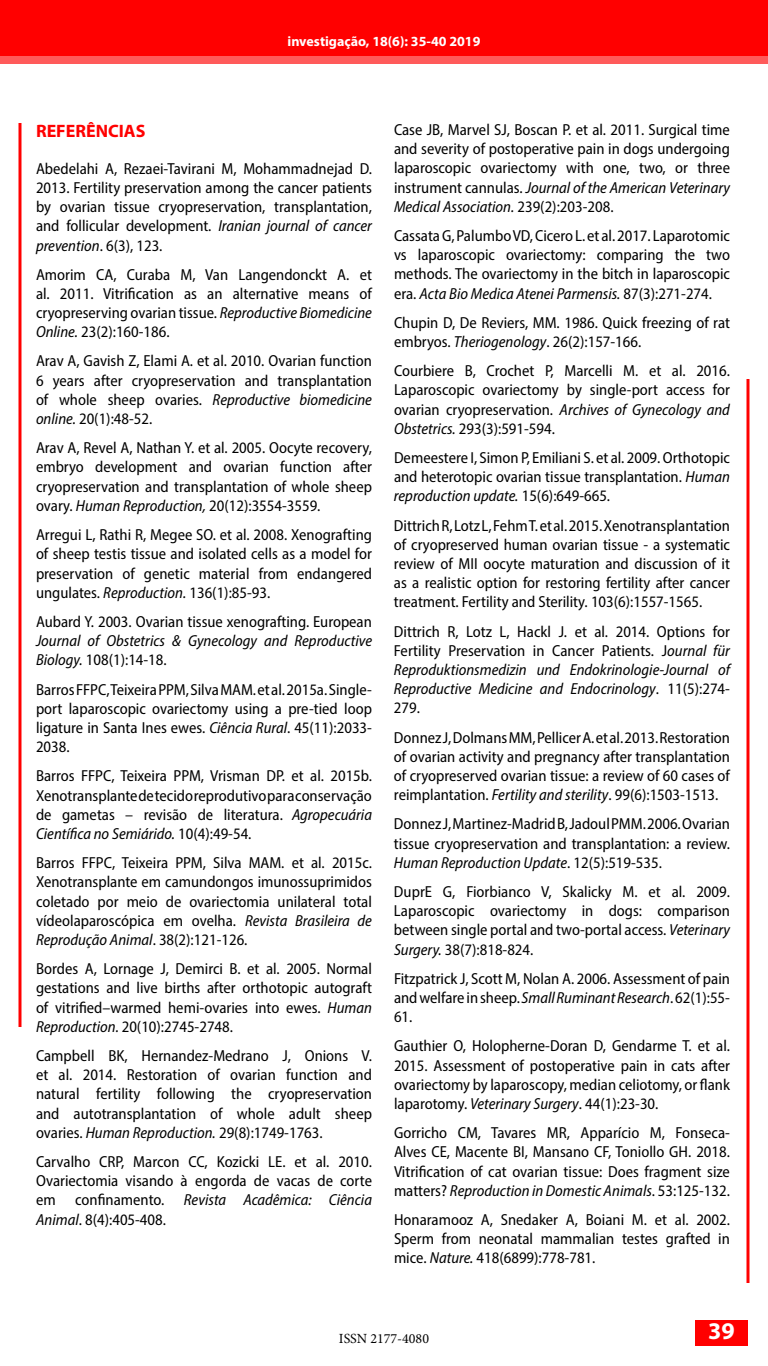
<style>
.page{position:relative;width:768px;height:1366px;background:#fff}
.page>*{position:absolute;margin:0;border:0;box-sizing:border-box;transform-origin:0 0}
.t1{font:700 24px "Myriad Pro";color:#fff}
.t2{font:700 18px "Myriad Pro";color:#f00}
.t3{font:semi-condensed 16px/19.2px "Myriad Pro";color:#000;text-align:justify}
.t4{font:italic semi-condensed 16px/19.2px "Myriad Pro";color:#000}
.t5{font:700 14px "Myriad Pro";color:#fff}
.t6{font:14px "Minion Pro";color:#000}
.s1{font-style:italic}
.s2{font-style:normal}
</style>
<div class="page">
<div style="left:0;top:0;width:768px;height:55px;background:#f00"></div>
<div style="left:0;top:8px;width:768px;height:55px;background:#f00"></div>
<div style="left:695px;top:1320px;width:53px;height:26px;background:#f00"></div>
<svg style="left:18px;top:123px;width:4px;height:904px"></svg>
<svg style="left:746px;top:379px;width:4px;height:904px"></svg>
<p class="t5" style="left:288px;top:32px;width:194px">investigação, 18(6): 35-40 2019</p>
<p class="t2" style="left:36px;top:119px;width:111px">REFERÊNCIAS</p>
<p class="t3" style="left:36px;top:159px;width:338px">Abedelahi A, Rezaei-Tavirani M, Mohammadnejad D.<br>2013. Fertility preservation among the cancer patients by ovarian tissue cryopreservation, transplantation, and follicular development. <span class="s1">Iranian journal of cancer prevention</span>. 6(3), 123.</p>
<p class="t3" style="left:36px;top:265px;width:338px">Amorim CA, Curaba M, Van Langendonckt A. et al. 2011. Vitrification as an alternative means of cryopreserving ovarian tissue. <span class="s1">Reproductive Biomedicine Online.</span> 23(2):160-186.</p>
<p class="t3" style="left:36px;top:351px;width:337px">Arav A, Gavish Z, Elami A. et al. 2010. Ovarian function 6 years after cryopreservation and transplantation of whole sheep ovaries. <span class="s1">Reproductive biomedicine online.</span> 20(1):48-52.</p>
<p class="t3" style="left:36px;top:438px;width:337px">Arav A, Revel A, Nathan Y. et al. 2005. Oocyte recovery, embryo development and ovarian function after cryopreservation and transplantation of whole sheep ovary. <span class="s1">Human Reproduction,</span> 20(12):3554-3559.</p>
<p class="t3" style="left:36px;top:525px;width:338px">Arregui L, Rathi R, Megee SO. et al. 2008. Xenografting of sheep testis tissue and isolated cells as a model for preservation of genetic material from endangered ungulates. <span class="s1">Reproduction.</span> 136(1):85-93.</p>
<p class="t3" style="left:36px;top:612px;width:337px">Aubard Y. 2003. Ovarian tissue xenografting. European</p>
<p class="t4" style="left:36px;top:631px;width:338px">Journal of Obstetrics &amp; Gynecology and Reproductive<br>Biology. <span class="s2">108(1):14-18.</span></p>
<p class="t3" style="left:36px;top:679px;width:338px">Barros FFPC, Teixeira PPM, Silva MAM. et al. 2015a. Single&shy;port laparoscopic ovariectomy using a pre-tied loop ligature in Santa Ines ewes. <span class="s1">Ciência Rural</span>. 45(11):2033- 2038.</p>
<p class="t3" style="left:36px;top:766px;width:338px">Barros FFPC, Teixeira PPM, Vrisman DP. et al. 2015b.<br>Xenotransplante de tecido reprodutivo para conservação de gametas – revisão de literatura. <span class="s1">Agropecuária Científica no Semiárido.</span> 10(4):49-54.</p>
<p class="t3" style="left:36px;top:853px;width:338px">Barros FFPC, Teixeira PPM, Silva MAM. et al. 2015c.<br>Xenotransplante em camundongos imunossuprimidos coletado por meio de ovariectomia unilateral total vídeolaparoscópica em ovelha. <span class="s1">Revista Brasileira de Reprodução Animal</span>. 38(2):121-126.</p>
<p class="t3" style="left:36px;top:959px;width:338px">Bordes A, Lornage J, Demirci B. et al. 2005. Normal gestations and live births after orthotopic autograft of vitrified–warmed hemi-ovaries into ewes. <span class="s1">Human Reproduction.</span> 20(10):2745-2748.</p>
<p class="t3" style="left:36px;top:1046px;width:338px">Campbell BK, Hernandez-Medrano J, Onions V. et al. 2014. Restoration of ovarian function and natural fertility following the cryopreservation and autotransplantation of whole adult sheep ovaries. <span class="s1">Human Reproduction.</span> 29(8):1749-1763.</p>
<p class="t3" style="left:36px;top:1152px;width:338px">Carvalho CRP, Marcon CC, Kozicki LE. et al. 2010.<br>Ovariectomia visando à engorda de vacas de corte em confinamento. <span class="s1">Revista Acadêmica: Ciência Animal</span>. 8(4):405-408.</p>
<p class="t3" style="left:394px;top:120px;width:338px">Case JB, Marvel SJ, Boscan P. et al. 2011. Surgical time and severity of postoperative pain in dogs undergoing laparoscopic ovariectomy with one, two, or three instrument cannulas. <span class="s1">Journal of the American Veterinary Medical Association.</span> 239(2):203-208.</p>
<p class="t3" style="left:394px;top:226px;width:338px">Cassata G, Palumbo VD, Cicero L. et al. 2017. Laparotomic vs laparoscopic ovariectomy: comparing the two methods. The ovariectomy in the bitch in laparoscopic era. <span class="s1">Acta Bio Medica Atenei Parmensis.</span> 87(3):271-274.</p>
<p class="t3" style="left:394px;top:313px;width:338px">Chupin D, De Reviers, MM. 1986. Quick freezing of rat embryos. <span class="s1">Theriogenology</span>. 26(2):157-166.</p>
<p class="t3" style="left:394px;top:361px;width:338px">Courbiere B, Crochet P, Marcelli M. et al. 2016.<br>Laparoscopic ovariectomy by single-port access for ovarian cryopreservation. <span class="s1">Archives of Gynecology and Obstetrics.</span> 293(3):591-594.</p>
<p class="t3" style="left:394px;top:448px;width:338px">Demeestere I, Simon P, Emiliani S. et al. 2009. Orthotopic and heterotopic ovarian tissue transplantation. <span class="s1">Human reproduction update.</span> 15(6):649-665.</p>
<p class="t3" style="left:394px;top:515px;width:338px">Dittrich R, Lotz L, Fehm T. et al. 2015. Xenotransplantation of cryopreserved human ovarian tissue - a systematic review of MII oocyte maturation and discussion of it as a realistic option for restoring fertility after cancer treatment. Fertility and Sterility. 103(6):1557-1565.</p>
<p class="t3" style="left:394px;top:621px;width:338px">Dittrich R, Lotz L, Hackl J. et al. 2014. Options for Fertility Preservation in Cancer Patients. J<span class="s1">ournal für Reproduktionsmedizin und Endokrinologie-Journal of Reproductive Medicine and Endocrinology</span>. 11(5):274- 279.</p>
<p class="t3" style="left:394px;top:727px;width:338px">Donnez J, Dolmans MM, Pellicer A. et al. 2013. Restoration of ovarian activity and pregnancy after transplantation of cryopreserved ovarian tissue: a review of 60 cases of reimplantation. <span class="s1">Fertility and sterility</span>. 99(6):1503-1513.</p>
<p class="t3" style="left:394px;top:814px;width:338px">Donnez J, Martinez-Madrid B, Jadoul PMM. 2006. Ovarian tissue cryopreservation and transplantation: a review.<br><span class="s1">Human Reproduction Update</span>. 12(5):519-535.</p>
<p class="t3" style="left:394px;top:882px;width:338px">DuprE G, Fiorbianco V, Skalicky M. et al. 2009.<br>Laparoscopic ovariectomy in dogs: comparison between single portal and two‐portal access. <span class="s1">Veterinary Surgery.</span> 38(7):818-824.</p>
<p class="t3" style="left:394px;top:969px;width:337px">Fitzpatrick J, Scott M, Nolan A. 2006. Assessment of pain and welfare in sheep. <span class="s1">Small Ruminant Research</span>. 62(1):55- 61.</p>
<p class="t3" style="left:394px;top:1036px;width:338px">Gauthier O, Holopherne‐Doran D, Gendarme T. et al.<br>2015. Assessment of postoperative pain in cats after ovariectomy by laparoscopy, median celiotomy, or flank laparotomy. <span class="s1">Veterinary Surgery</span>. 44(1):23-30.</p>
<p class="t3" style="left:394px;top:1123px;width:338px">Gorricho CM, Tavares MR, Apparício M, Fonseca‐ Alves CE, Macente BI, Mansano CF, Toniollo GH. 2018.<br>Vitrification of cat ovarian tissue: Does fragment size matters? <span class="s1">Reproduction in Domestic Animals</span>. 53:125-132.</p>
<p class="t3" style="left:394px;top:1210px;width:338px">Honaramooz A, Snedaker A, Boiani M. et al. 2002.<br>Sperm from neonatal mammalian testes grafted in mice. <span class="s1">Nature.</span> 418(6899):778-781.</p>
<p class="t6" style="left:339px;top:1329px;width:92px">ISSN 2177-4080</p>
<h1 class="t1" style="left:708px;top:1315px;width:28px">39</h1>
</div>
